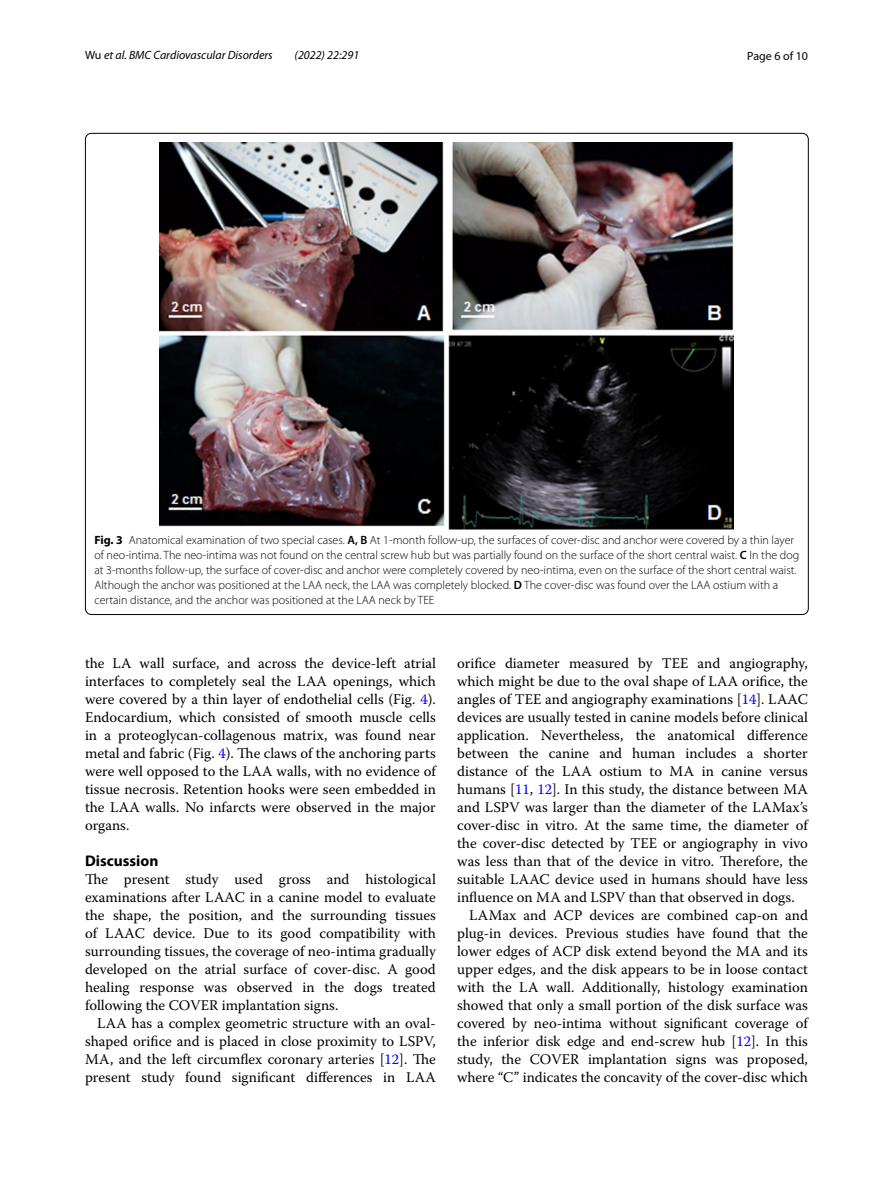
<style>
.page{position:relative;width:893px;height:1187px;background:#fff}
.page>*{position:absolute;margin:0;border:0;box-sizing:border-box;transform-origin:0 0}
.t1{font:700 15.45px "Myriad Pro";color:#000}
.t2{font:14.7px/18px "Warnock Pro";color:#000;text-align:justify}
.t3{font:300 12px/15px "Myriad Pro";color:#000}
.t4{font:italic 12px "Myriad Pro";color:#000}
.t5{font:12px "Myriad Pro";color:#000}
.s1{font-style:normal}
.s2{font-weight:700}
.s3{font-weight:600}
.s4{color:#00f}
</style>
<div class="page">
<img style="left:160px;top:142px;width:574px;height:387px">
<p class="t4" style="left:85px;top:48px;width:189px"><span class="s1">Wu</span> et al. BMC Cardiovascular Disorders</p>
<p class="t4" style="left:295px;top:48px;width:66px">(2022) 22:291</p>
<p class="t5" style="left:747px;top:48px;width:62px">Page 6 of 10</p>
<p class="t3" style="left:94px;top:533px;width:706px"><span class="s2">Fig. 3</span> Anatomical examination of two special cases. <span class="s3">A, B</span> At 1-month follow-up, the surfaces of cover-disc and anchor were covered by a thin layer of neo-intima. The neo-intima was not found on the central screw hub but was partially found on the surface of the short central waist. <span class="s3">C</span> In the dog at 3-months follow-up, the surface of cover-disc and anchor were completely covered by neo-intima, even on the surface of the short central waist.<br>Although the anchor was positioned at the LAA neck, the LAA was completely blocked. <span class="s3">D</span> The cover-disc was found over the LAA ostium with a certain distance, and the anchor was positioned at the LAA neck by TEE</p>
<p class="t2" style="left:85px;top:654px;width:352px">the LA wall surface, and across the device-left atrial interfaces to completely seal the LAA openings, which were covered by a thin layer of endothelial cells (Fig. <span class="s4">4</span>).<br>Endocardium, which consisted of smooth muscle cells in a proteoglycan-collagenous matrix, was found near metal and fabric (Fig. <span class="s4">4</span>). The claws of the anchoring parts were well opposed to the LAA walls, with no evidence of tissue necrosis. Retention hooks were seen embedded in the LAA walls. No infarcts were observed in the major organs.</p>
<p class="t1" style="left:85px;top:851px;width:75px">Discussion</p>
<p class="t2" style="left:85px;top:870px;width:352px">The present study used gross and histological examinations after LAAC in a canine model to evaluate the shape, the position, and the surrounding tissues of LAAC device. Due to its good compatibility with surrounding tissues, the coverage of neo-intima gradually developed on the atrial surface of cover-disc. A good healing response was observed in the dogs treated following the COVER implantation signs.</p>
<p class="t2" style="left:85px;top:1014px;width:352px;text-indent:12px">LAA has a complex geometric structure with an oval&shy;shaped orifice and is placed in close proximity to LSPV, MA, and the left circumflex coronary arteries [<span class="s4">12</span>]. The present study found significant differences in LAA</p>
<p class="t2" style="left:457px;top:654px;width:352px">orifice diameter measured by TEE and angiography,</p>
<p class="t2" style="left:457px;top:672px;width:352px">which might be due to the oval shape of LAA orifice, the</p>
<p class="t2" style="left:457px;top:690px;width:352px">angles of TEE and angiography examinations [<span class="s4">14</span>]. LAAC</p>
<p class="t2" style="left:457px;top:708px;width:352px">devices are usually tested in canine models before clinical</p>
<p class="t2" style="left:457px;top:726px;width:352px">application. Nevertheless, the anatomical difference</p>
<p class="t2" style="left:457px;top:744px;width:352px">between the canine and human includes a shorter</p>
<p class="t2" style="left:457px;top:762px;width:352px">distance of the LAA ostium to MA in canine versus</p>
<p class="t2" style="left:457px;top:780px;width:352px">humans [<span class="s4">11</span>, <span class="s4">12</span>]. In this study, the distance between MA</p>
<p class="t2" style="left:457px;top:798px;width:352px">and LSPV was larger than the diameter of the LAMax’s</p>
<p class="t2" style="left:457px;top:816px;width:352px">cover-disc in vitro. At the same time, the diameter of</p>
<p class="t2" style="left:457px;top:834px;width:352px">the cover-disc detected by TEE or angiography in vivo</p>
<p class="t2" style="left:457px;top:852px;width:352px">was less than that of the device in vitro. Therefore, the</p>
<p class="t2" style="left:457px;top:870px;width:352px">suitable LAAC device used in humans should have less</p>
<p class="t2" style="left:457px;top:888px;width:339px">influence on MA and LSPV than that observed in dogs.</p>
<p class="t2" style="left:469px;top:906px;width:340px">LAMax and ACP devices are combined cap-on and</p>
<p class="t2" style="left:457px;top:924px;width:352px">plug-in devices. Previous studies have found that the</p>
<p class="t2" style="left:457px;top:942px;width:352px">lower edges of ACP disk extend beyond the MA and its</p>
<p class="t2" style="left:457px;top:960px;width:352px">upper edges, and the disk appears to be in loose contact</p>
<p class="t2" style="left:457px;top:978px;width:352px">with the LA wall. Additionally, histology examination</p>
<p class="t2" style="left:457px;top:996px;width:352px">showed that only a small portion of the disk surface was</p>
<p class="t2" style="left:457px;top:1014px;width:352px">covered by neo-intima without significant coverage of</p>
<p class="t2" style="left:457px;top:1031px;width:352px">the inferior disk edge and end-screw hub [<span class="s4">12</span>]. In this</p>
<p class="t2" style="left:457px;top:1049px;width:352px">study, the COVER implantation signs was proposed,</p>
<p class="t2" style="left:457px;top:1067px;width:352px">where “C” indicates the concavity of the cover-disc which</p>
</div>
